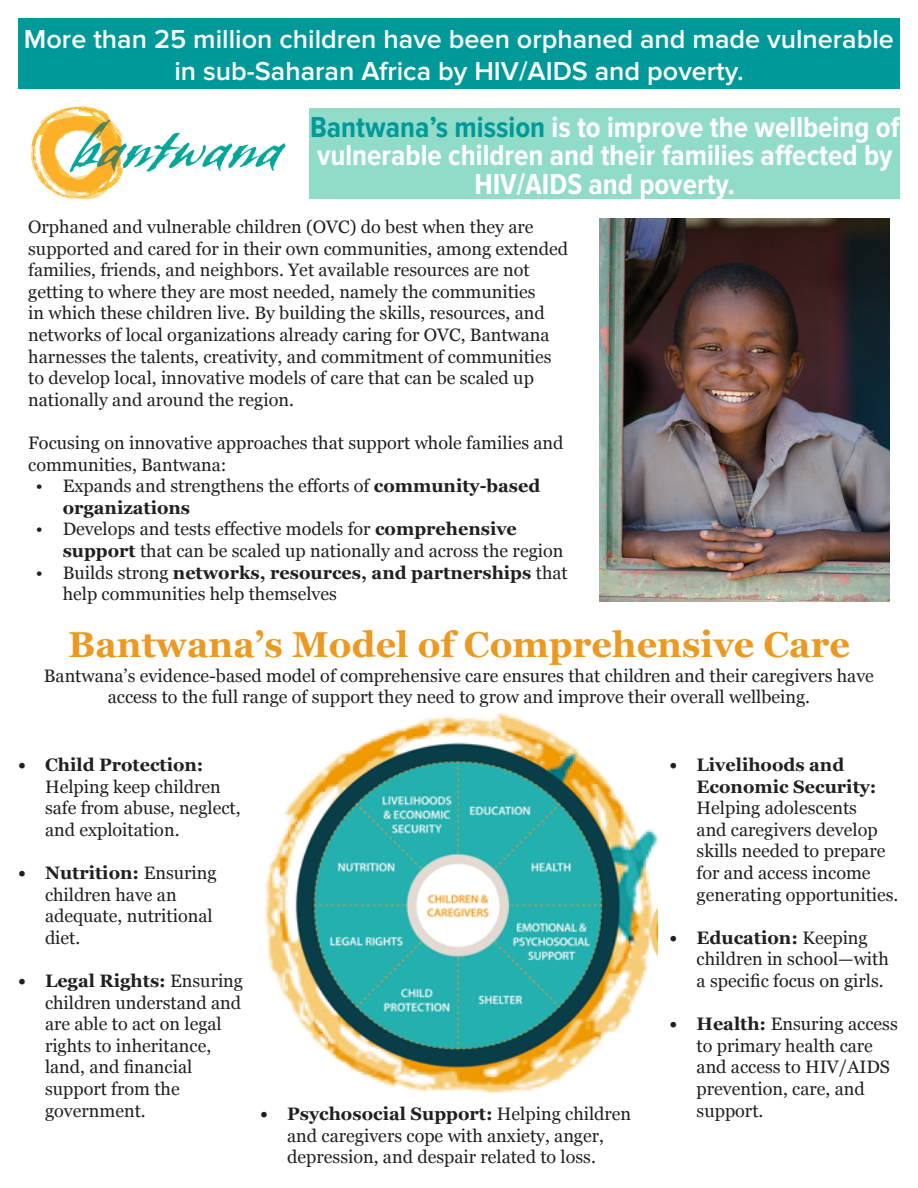
<style>
.page{position:relative;width:918px;height:1188px;background:#fff}
.page>*{position:absolute;margin:0;border:0;box-sizing:border-box;transform-origin:0 0}
.t1{font:700 36px "Georgia";color:#ec9921}
.t2{font:700 30px/28.5px "Proxima Nova Cond";color:#fff;text-align:center}
.t3{font:600 27px/32.4px "Proxima Nova";color:#fff;text-align:center}
.t4{font:18px/21.6px "Georgia";color:#231f20}
.t5{font:700 18px "Georgia";color:#231f20}
.s1{color:#099}
.s2{font-weight:700}
.s3{font-weight:400}
</style>
<div class="page">
<img style="left:264px;top:713px;width:394px;height:381px">
<div style="left:310px;top:108px;width:590px;height:91px;background:#91dcc8"></div>
<div style="left:18px;top:18px;width:882px;height:70px;background:#099"></div>
<img style="left:31px;top:106px;width:255px;height:94px">
<img style="left:600px;top:219px;width:290px;height:382px">
<p class="t3" style="left:24px;top:23px;width:872px">More than 25 million children have been orphaned and made vulnerable in sub-Saharan Africa by HIV/AIDS and poverty.</p>
<p class="t2" style="left:310px;top:113px;width:591px"><span class="s1">Bantwana’s mission</span> is to improve the wellbeing of vulnerable children and their families affected by<br>HIV/AIDS and poverty.</p>
<p class="t4" style="left:28px;top:215px;width:541px">Orphaned and vulnerable children (OVC) do best when they are supported and cared for in their own communities, among extended families, friends, and neighbors. Yet available resources are not getting to where they are most needed, namely the communities<br>in which these children live. By building the skills, resources, and networks of local organizations already caring for OVC, Bantwana harnesses the talents, creativity, and commitment of communities to develop local, innovative models of care that can be scaled up nationally and around the region.</p>
<p class="t4" style="left:28px;top:431px;width:537px">Focusing on innovative approaches that support whole families and communities, Bantwana:</p>
<p class="t4" style="left:63px;top:475px;width:479px;text-indent:-27px">• Expands and strengthens the efforts of <span class="s2">community-based organizations</span></p>
<p class="t4" style="left:63px;top:518px;width:502px;text-indent:-27px">• Develops and tests effective models for <span class="s2">comprehensive support</span> that can be scaled up nationally and across the region</p>
<p class="t4" style="left:63px;top:561px;width:507px;text-indent:-27px">• Builds strong <span class="s2">networks, resources, and partnerships</span> that help communities help themselves</p>
<p class="t1" style="left:68px;top:617px;width:783px">Bantwana’s Model of Comprehensive Care</p>
<p class="t4" style="left:44px;top:664px;width:832px;text-align:center">Bantwana’s evidence-based model of comprehensive care ensures that children and their caregivers have access to the full range of support they need to grow and improve their overall wellbeing.</p>
<p class="t4" style="left:45px;top:753px;width:197px;text-indent:-27px"><span class="s2">• Child Protection:<br></span>Helping keep children safe from abuse, neglect, and exploitation.</p>
<p class="t4" style="left:45px;top:861px;width:173px;text-indent:-27px"><span class="s2">• Nutrition:</span> Ensuring children have an adequate, nutritional diet.</p>
<p class="t4" style="left:45px;top:969px;width:200px;text-indent:-27px"><span class="s2">• Legal Rights:</span> Ensuring children understand and are able to act on legal rights to inheritance, land, and financial support from the government.</p>
<p class="t4" style="left:697px;top:753px;width:203px;text-indent:-27px"><span class="s2">• Livelihoods and<br>Economic Security:<br></span>Helping adolescents<br>and caregivers develop skills needed to prepare for and access income generating opportunities.</p>
<p class="t4" style="left:697px;top:926px;width:194px;text-indent:-27px"><span class="s2">• Education:</span> Keeping children in school—with a specific focus on girls.</p>
<p class="t4" style="left:697px;top:1012px;width:203px;text-indent:-27px"><span class="s2">• Health:</span> Ensuring access to primary health care and access to HIV/AIDS prevention, care, and</p>
<p class="t5" style="left:260px;top:1100px;width:373px">• Psychosocial Support: <span class="s3">Helping children</span></p>
<p class="t4" style="left:697px;top:1099px;width:68px">support.</p>
<p class="t4" style="left:287px;top:1124px;width:318px">and caregivers cope with anxiety, anger, depression, and despair related to loss.</p>
</div>
